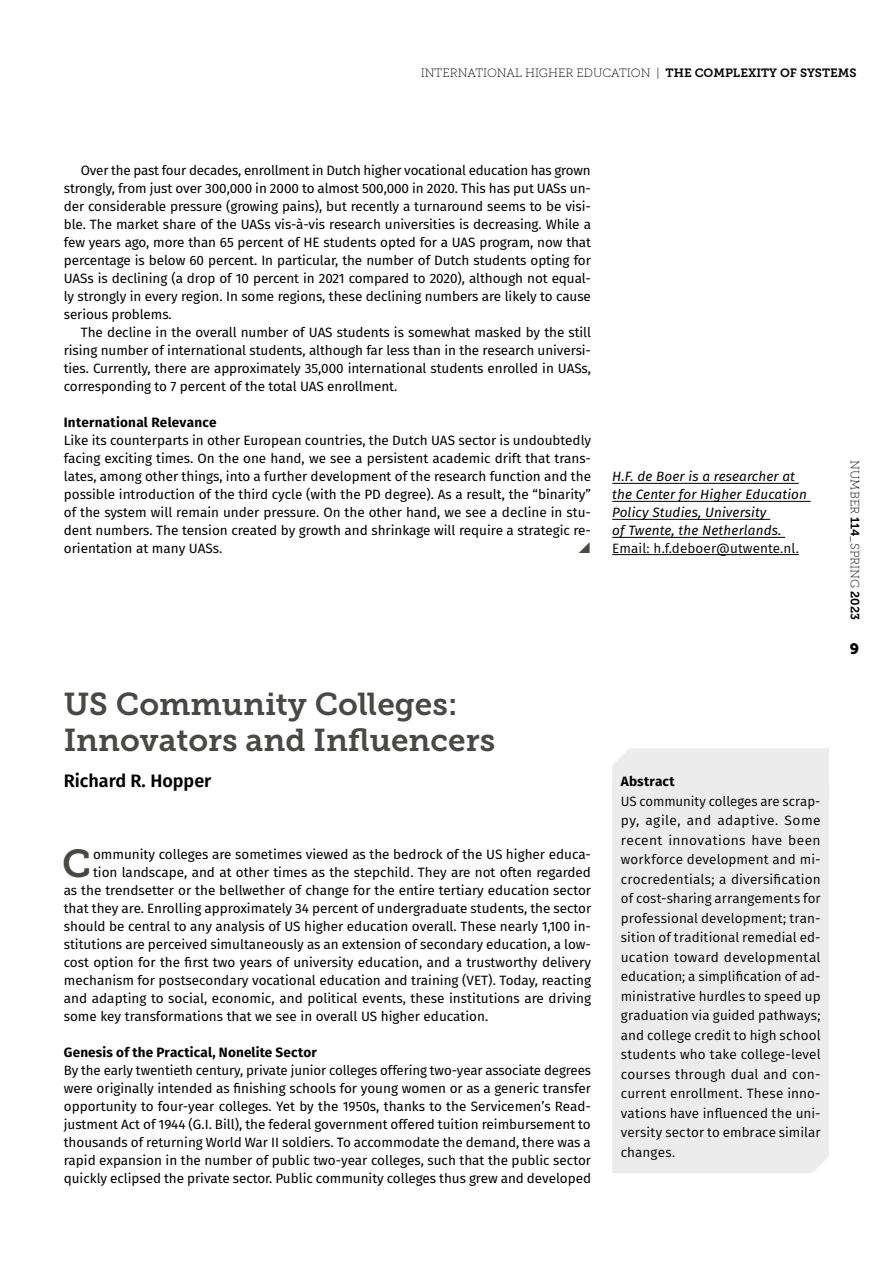
<style>
.page{position:relative;width:893px;height:1263px;background:#fff}
.page>*{position:absolute;margin:0;border:0;box-sizing:border-box;transform-origin:0 0}
.t1{font:38.85px "Museo Slab 700";color:#484847}
.t2{font:31.5px/36px "Museo Slab 700";color:#484847}
.t3{font:600 18px "Fira Sans";color:#000}
.t4{font:15px "Museo Slab 900";color:#000}
.t5{font:13.5px/18px "Fira Sans";color:#000;text-align:justify}
.t6{font:13.5px/19.5px "Fira Sans";letter-spacing:.01em;color:#000;text-align:justify}
.t7{font:italic 13.5px/18px "Fira Sans";letter-spacing:.01em;color:#000}
.t8{font:700 13.5px "Fira Sans";letter-spacing:.015em;color:#000}
.t9{font:12px "Museo Slab 100";color:#000}
.s1{font-family:"Museo Slab 700"}
</style>
<div class="page">
<hr style="left:612px;top:483px;width:187px;height:1px;background:#000">
<hr style="left:612px;top:501px;width:199px;height:1px;background:#000">
<hr style="left:612px;top:519px;width:158px;height:1px;background:#000">
<hr style="left:612px;top:537px;width:173px;height:1px;background:#000">
<hr style="left:612px;top:554px;width:187px;height:1px;background:#000">
<div style="left:612px;top:748px;width:217px;height:37px;background:#ececec"></div>
<div style="left:612px;top:785px;width:217px;height:388px;background:#ececec"></div>
<p class="t9" style="left:421px;top:66px;width:437px">INTERNATIONAL HIG HER EDUCATION | <span class="s1">THE COMPLEXITY OF SYSTEMS</span></p>
<p class="t5" style="left:64px;top:161px;width:529px;text-indent:17px">Over the past four decades, enrollment in Dutch higher vocational education has grown strongly, from just over 300,000 in 2000 to almost 500,000 in 2020. This has put UASs un&shy;der considerable pressure (growing pains), but recently a turnaround seems to be visi&shy;ble. The market share of the UASs vis-à-vis research universities is decreasing. While a few years ago, more than 65 percent of HE students opted for a UAS program, now that percentage is below 60 percent. In particular, the number of Dutch students opting for UASs is declining (a drop of 10 percent in 2021 compared to 2020), although not equal&shy;ly strongly in every region. In some regions, these declining numbers are likely to cause serious problems.</p>
<p class="t5" style="left:64px;top:323px;width:529px;text-indent:17px">The decline in the overall number of UAS students is somewhat masked by the still rising number of international students, although far less than in the research universi&shy;ties. Currently, there are approximately 35,000 international students enrolled in UASs, corresponding to 7 percent of the total UAS enrollment.</p>
<p class="t8" style="left:64px;top:411px;width:154px">International Relevance</p>
<p class="t5" style="left:64px;top:431px;width:529px">Like its counterparts in other European countries, the Dutch UAS sector is undoubtedly facing exciting times. On the one hand, we see a persistent academic drift that trans&shy;lates, among other things, into a further development of the research function and the possible introduction of the third cycle (with the PD degree). As a result, the “binarity” of the system will remain under pressure. On the other hand, we see a decline in stu&shy;dent numbers. The tension created by growth and shrinkage will require a strategic re&shy;orientation at many UASs.</p>
<p class="t7" style="left:612px;top:467px;width:196px">H.F. de Boer is a researcher at the Center for Higher Education<br>Policy Studies, University<br>of Twente, the Netherlands.</p>
<p class="t6" style="left:612px;top:538px;width:188px">Email: h.f.deboer@utwente.nl.</p>
<h2 class="t2" style="left:64px;top:686px;width:433px">US Community Colleges:<br>Innovators and Influencers</h2>
<h3 class="t3" style="left:64px;top:766px;width:149px">Richard R. Hopper</h3>
<h1 class="t1" style="left:62px;top:842px;width:30px">C</h1>
<p class="t5" style="left:93px;top:845px;width:500px">ommunity colleges are sometimes viewed as the bedrock of the US higher educa-</p>
<p class="t5" style="left:93px;top:863px;width:499px">tion landscape, and at other times as the stepchild. They are not often regarded</p>
<p class="t5" style="left:64px;top:881px;width:529px">as the trendsetter or the bellwether of change for the entire tertiary education sector</p>
<p class="t5" style="left:64px;top:899px;width:529px">that they are. Enrolling approximately 34 percent of undergraduate students, the sector</p>
<p class="t5" style="left:64px;top:917px;width:529px">should be central to any analysis of US higher education overall. These nearly 1,100 in-</p>
<p class="t5" style="left:64px;top:935px;width:529px">stitutions are perceived simultaneously as an extension of secondary education, a low-</p>
<p class="t5" style="left:64px;top:953px;width:529px">cost option for the first two years of university education, and a trustworthy delivery</p>
<p class="t5" style="left:64px;top:971px;width:529px">mechanism for postsecondary vocational education and training (VET). Today, reacting</p>
<p class="t5" style="left:64px;top:989px;width:529px">and adapting to social, economic, and political events, these institutions are driving</p>
<p class="t5" style="left:64px;top:1007px;width:426px">some key transformations that we see in overall US higher education.</p>
<p class="t8" style="left:64px;top:1041px;width:255px">Genesis of the Practical, Nonelite Sector</p>
<p class="t5" style="left:64px;top:1061px;width:529px">By the early twentieth century, private junior colleges offering two-year associate degrees were originally intended as finishing schools for young women or as a generic transfer opportunity to four-year colleges. Yet by the 1950s, thanks to the Servicemen’s Read&shy;justment Act of 1944 (G.I. Bill), the federal government offered tuition reimbursement to thousands of returning World War II soldiers. To accommodate the demand, there was a rapid expansion in the number of public two-year colleges, such that the public sector quickly eclipsed the private sector. Public community colleges thus grew and developed</p>
<p class="t8" style="left:621px;top:770px;width:55px">Abstract</p>
<p class="t6" style="left:621px;top:791px;width:201px">US community colleges are scrap&shy;py, agile, and adaptive. Some recent innovations have been workforce development and mi&shy;crocredentials; a diversification of cost-sharing arrangements for professional development; tran&shy;sition of traditional remedial ed&shy;ucation toward developmental education; a simplification of ad&shy;ministrative hurdles to speed up graduation via guided pathways; and college credit to high school students who take college-level courses through dual and con&shy;current enrollment. These inno&shy;vations have influenced the uni&shy;versity sector to embrace similar changes.</p>
<p class="t9" style="left:861px;top:460px;width:161px;rotate:90deg">NUMBER <span class="s1">114</span>_Spring <span class="s1">2023</span></p>
<p class="t4" style="left:850px;top:640px;width:11px">9</p>
</div>
